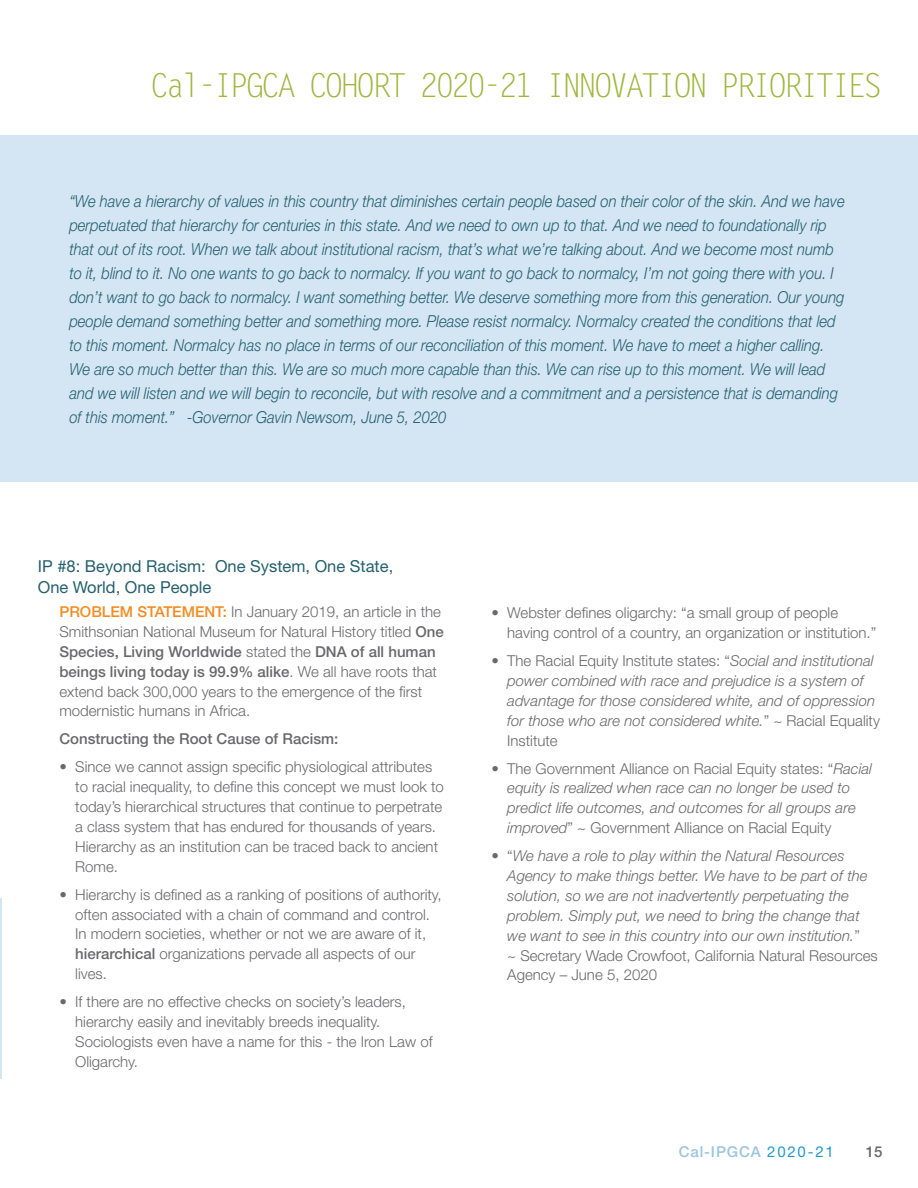
<style>
.page{position:relative;width:918px;height:1188px;background:#fff}
.page>*{position:absolute;margin:0;border:0;box-sizing:border-box;transform-origin:0 0}
.facing_page_title{font:33px "Letter Gothic Std";letter-spacing:-.12em;color:#9fb63a}
.weblink_sub{font:italic 300 16.5px/24px "Helvetica Neue";color:#24606f;scale:.9 1}
._2020_subhead_in_cop{font:16.5px/21px "Helvetica Neue";color:#24606f}
.innovation_body_inde{font:300 15px/19.8px "Helvetica Neue";color:#69696c}
.innovation_body_inde-2{font:italic 300 15px/19.8px "Helvetica Neue";color:#69696c}
.innovation_body_inde-3{font:500 15px "Helvetica Neue";color:#69696c}
.t1{font:500 15px "Helvetica Neue";letter-spacing:.06em;color:#9ac5e6}
.s1{font-weight:500;color:#f68b1f}
.s2{font-weight:500}
.s3{font-style:normal}
.s4{font-weight:400;color:#1e9bd3}
</style>
<div class="page">
<hr style="left:0;top:899px;width:2px;height:180px;background:#d4e5f4">
<div style="left:0;top:135px;width:918px;height:346px;background:#d4e5f4"></div>
<p class="facing_page_title" style="left:150px;top:66px;width:734px">Cal-IPGCA COHORT 2020-21 INNOVATION PRIORITIES</p>
<p class="weblink_sub" style="left:69px;top:189px;width:863px">“We have a hierarchy of values in this country that diminishes certain people based on their color of the skin. And we have perpetuated that hierarchy for centuries in this state. And we need to own up to that. And we need to foundationally rip that out of its root. When we talk about institutional racism, that’s what we’re talking about. And we become most numb to it, blind to it. No one wants to go back to normalcy. If you want to go back to normalcy, I’m not going there with you. I don’t want to go back to normalcy. I want something better. We deserve something more from this generation. Our young people demand something better and something more. Please resist normalcy. Normalcy created the conditions that led to this moment. Normalcy has no place in terms of our reconciliation of this moment. We have to meet a higher calling.<br>We are so much better than this. We are so much more capable than this. We can rise up to this moment. We will lead and we will listen and we will begin to reconcile, but with resolve and a commitment and a persistence that is demanding of this moment.” -Governor Gavin Newsom, June 5, 2020</p>
<p class="_2020_subhead_in_cop" style="left:38px;top:556px;width:357px">IP #8: Beyond Racism: One System, One State,<br>One World, One People</p>
<p class="innovation_body_inde" style="left:59px;top:602px;width:386px"><span class="s1">PROBLEM STATEMENT:</span> In January 2019, an article in the Smithsonian National Museum for Natural History titled <span class="s2">One Species, Living Worldwide</span> stated the <span class="s2">DNA of all human beings living today is 99.9% alike</span>. We all have roots that extend back 300,000 years to the emergence of the first modernistic humans in Africa.</p>
<p class="innovation_body_inde-3" style="left:59px;top:730px;width:280px">Constructing the Root Cause of Racism:</p>
<p class="innovation_body_inde" style="left:75px;top:757px;width:370px;text-indent:-16px">• Since we cannot assign specific physiological attributes to racial inequality, to define this concept we must look to today’s hierarchical structures that continue to perpetrate a class system that has endured for thousands of years.<br>Hierarchy as an institution can be traced back to ancient Rome.</p>
<p class="innovation_body_inde" style="left:75px;top:884px;width:368px;text-indent:-16px">• Hierarchy is defined as a ranking of positions of authority, often associated with a chain of command and control.<br>In modern societies, whether or not we are aware of it, <span class="s2">hierarchical</span> organizations pervade all aspects of our lives.</p>
<p class="innovation_body_inde" style="left:75px;top:992px;width:359px;text-indent:-16px">• If there are no effective checks on society’s leaders, hierarchy easily and inevitably breeds inequality.<br>Sociologists even have a name for this - the Iron Law of Oligarchy.</p>
<p class="innovation_body_inde" style="left:507px;top:603px;width:371px;text-indent:-16px">• Webster defines oligarchy: “a small group of people having control of a country, an organization or institution.”</p>
<p class="innovation_body_inde-2" style="left:507px;top:651px;width:374px;text-indent:-16px"><span class="s3">• The Racial Equity Institute states: “</span>Social and institutional power combined with race and prejudice is a system of advantage for those considered white, and of oppression for those who are not considered white.<span class="s3">” ~ Racial Equality Institute</span></p>
<p class="innovation_body_inde-2" style="left:507px;top:758px;width:366px;text-indent:-16px"><span class="s3">• The Government Alliance on Racial Equity states: “</span>Racial equity is realized when race can no longer be used to predict life outcomes, and outcomes for all groups are improved<span class="s3">” ~ Government Alliance on Racial Equity</span></p>
<p class="innovation_body_inde-2" style="left:507px;top:846px;width:372px;text-indent:-16px"><span class="s3">• “</span>We have a role to play within the Natural Resources Agency to make things better. We have to be part of the solution, so we are not inadvertently perpetuating the problem. Simply put, we need to bring the change that we want to see in this country into our own institution.<span class="s3">”<br>~ Secretary Wade Crowfoot, California Natural Resources Agency – June 5, 2020</span></p>
<p class="t1" style="left:679px;top:1142px;width:157px">Cal-IPGCA <span class="s4">2020-21</span></p>
<p class="innovation_body_inde-3" style="left:866px;top:1142px;width:18px">15</p>
</div>
